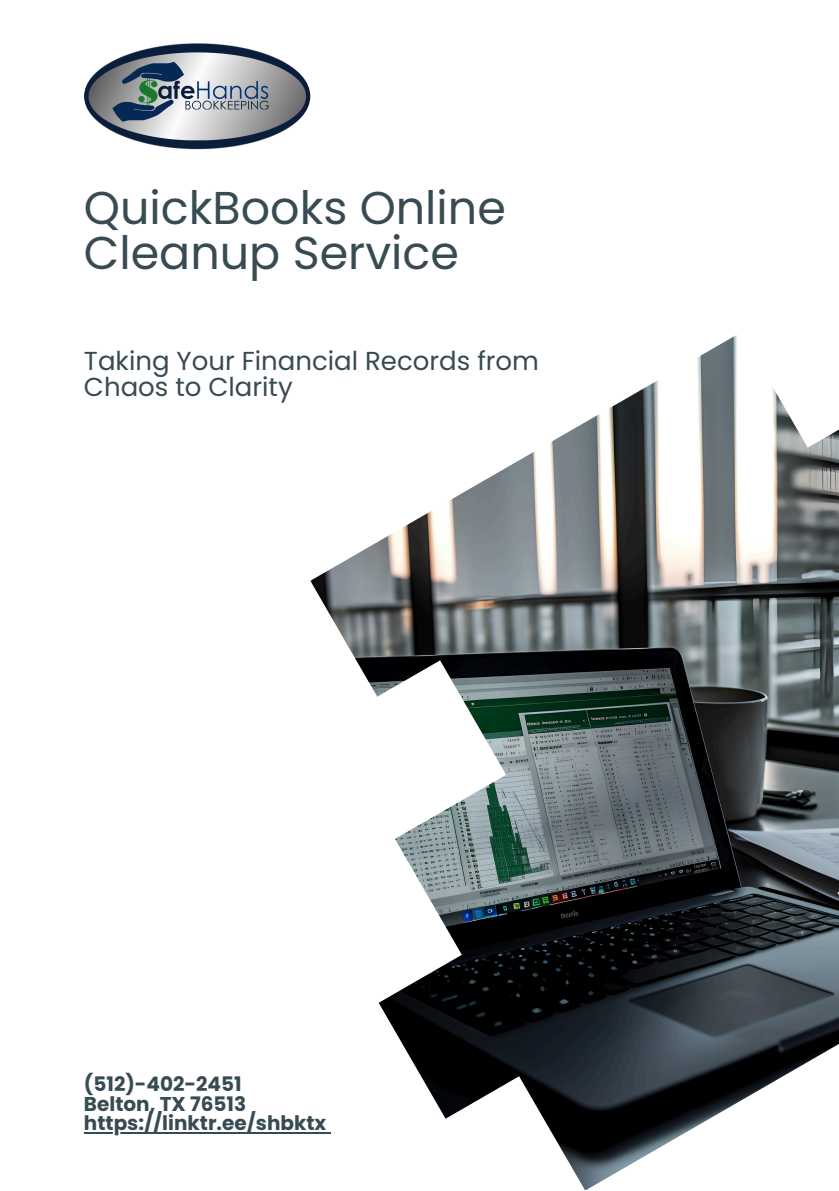
<style>
.page{position:relative;width:839px;height:1191px;background:#fff}
.page>*{position:absolute;margin:0;border:0;box-sizing:border-box;transform-origin:0 0}
.t1{font:46px/45px "Poppins";color:#384b53}
.t2{font:26px/25.6px "Poppins";color:#384b53}
.t3{font:700 20px "Poppins";color:#384b53}
</style>
<div class="page">
<img style="left:310px;top:335px;width:528px;height:855px">
<img style="left:84px;top:42px;width:226px;height:109px;border-radius:50%">
<hr style="left:84px;top:1132px;width:242px;height:1px;background:#384b53">
<p class="t1" style="left:84px;top:186px;width:423px">QuickBooks Online<br>Cleanup Service</p>
<h2 class="t2" style="left:84px;top:348px;width:456px">Taking Your Financial Records from<br>Chaos to Clarity</h2>
<p class="t3" style="left:84px;top:1070px;width:159px">(512)-402-2451</p>
<p class="t3" style="left:84px;top:1090px;width:164px">Belton, TX 76513</p>
<p class="t3" style="left:84px;top:1109px;width:244px">https://linktr.ee/shbktx</p>
</div>
